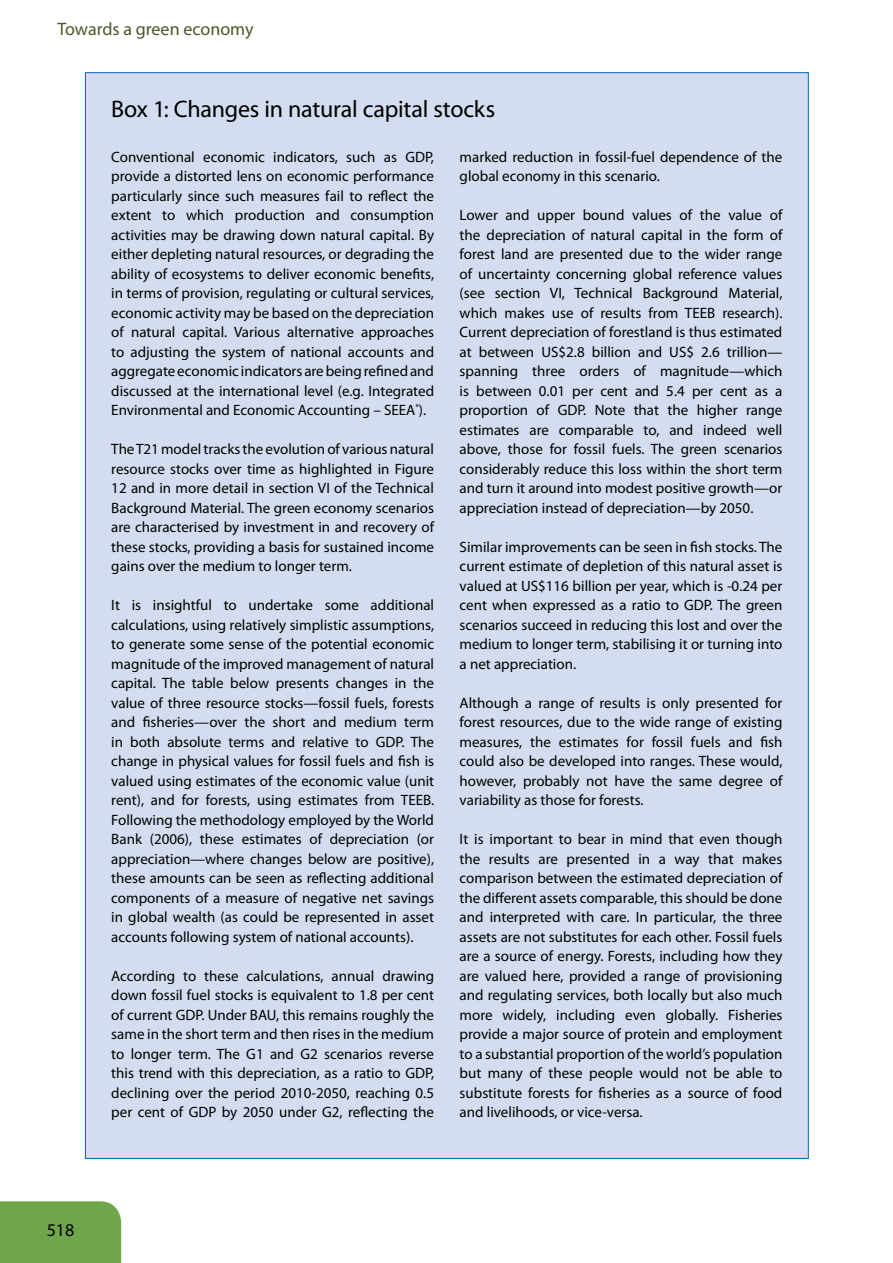
<style>
.page{position:relative;width:893px;height:1263px;background:#fff}
.page>*{position:absolute;margin:0;border:0;box-sizing:border-box;transform-origin:0 0}
.t1{font:24px "Myriad Pro";letter-spacing:-.01em;color:#000}
.t2{font:18px "Myriad Pro";color:#475927}
.t3{font:18px "Myriad Pro";color:#000}
.t4{font:15px/19.5px "Myriad Pro";color:#000;text-align:justify}
</style>
<div class="page">
<div style="left:0;top:1201px;width:121px;height:62px;background:#6fa54b"></div>
<div style="left:85px;top:73px;width:723px;height:1085px;background:#d3ddef"></div>
<p class="t2" style="left:57px;top:18px;width:198px">Towards a green economy</p>
<h1 class="t1" style="left:111px;top:94px;width:385px">Box 1: Changes in natural capital stocks</h1>
<p class="t4" style="left:111px;top:147px;width:324px">Conventional economic indicators, such as GDP, provide a distorted lens on economic performance particularly since such measures fail to reflect the extent to which production and consumption activities may be drawing down natural capital. By either depleting natural resources, or degrading the ability of ecosystems to deliver economic benefits, in terms of provision, regulating or cultural services, economic activity may be based on the depreciation of natural capital. Various alternative approaches to adjusting the system of national accounts and aggregate economic indicators are being refined and discussed at the international level (e.g. Integrated Environmental and Economic Accounting – SEEA<sup>*</sup>).</p>
<p class="t4" style="left:111px;top:439px;width:324px">The T21 model tracks the evolution of various natural resource stocks over time as highlighted in Figure 12 and in more detail in section VI of the Technical Background Material. The green economy scenarios are characterised by investment in and recovery of these stocks, providing a basis for sustained income gains over the medium to longer term.</p>
<p class="t4" style="left:111px;top:595px;width:324px">It is insightful to undertake some additional calculations, using relatively simplistic assumptions, to generate some sense of the potential economic magnitude of the improved management of natural capital. The table below presents changes in the value of three resource stocks—fossil fuels, forests and fisheries—over the short and medium term in both absolute terms and relative to GDP. The change in physical values for fossil fuels and fish is valued using estimates of the economic value (unit rent), and for forests, using estimates from TEEB.<br>Following the methodology employed by the World Bank (2006), these estimates of depreciation (or appreciation—where changes below are positive), these amounts can be seen as reflecting additional components of a measure of negative net savings in global wealth (as could be represented in asset accounts following system of national accounts).</p>
<p class="t4" style="left:111px;top:966px;width:324px">According to these calculations, annual drawing down fossil fuel stocks is equivalent to 1.8 per cent of current GDP. Under BAU, this remains roughly the same in the short term and then rises in the medium to longer term. The G1 and G2 scenarios reverse this trend with this depreciation, as a ratio to GDP, declining over the period 2010-2050, reaching 0.5 per cent of GDP by 2050 under G2, reflecting the</p>
<p class="t4" style="left:460px;top:147px;width:324px">marked reduction in fossil-fuel dependence of the global economy in this scenario.</p>
<p class="t4" style="left:460px;top:205px;width:324px">Lower and upper bound values of the value of the depreciation of natural capital in the form of forest land are presented due to the wider range of uncertainty concerning global reference values (see section VI, Technical Background Material, which makes use of results from TEEB research).<br>Current depreciation of forestland is thus estimated at between US$2.8 billion and US$ 2.6 trillion— spanning three orders of magnitude—which is between 0.01 per cent and 5.4 per cent as a proportion of GDP. Note that the higher range estimates are comparable to, and indeed well above, those for fossil fuels. The green scenarios considerably reduce this loss within the short term and turn it around into modest positive growth—or appreciation instead of depreciation—by 2050.</p>
<p class="t4" style="left:460px;top:537px;width:324px">Similar improvements can be seen in fish stocks. The current estimate of depletion of this natural asset is valued at US$116 billion per year, which is -0.24 per cent when expressed as a ratio to GDP. The green scenarios succeed in reducing this lost and over the medium to longer term, stabilising it or turning into a net appreciation.</p>
<p class="t4" style="left:460px;top:693px;width:324px">Although a range of results is only presented for forest resources, due to the wide range of existing measures, the estimates for fossil fuels and fish could also be developed into ranges. These would, however, probably not have the same degree of variability as those for forests.</p>
<p class="t4" style="left:460px;top:829px;width:324px">It is important to bear in mind that even though the results are presented in a way that makes comparison between the estimated depreciation of the different assets comparable, this should be done and interpreted with care. In particular, the three assets are not substitutes for each other. Fossil fuels are a source of energy. Forests, including how they are valued here, provided a range of provisioning and regulating services, both locally but also much more widely, including even globally. Fisheries provide a major source of protein and employment to a substantial proportion of the world’s population but many of these people would not be able to substitute forests for fisheries as a source of food and livelihoods, or vice-versa.</p>
<p class="t3" style="left:47px;top:1219px;width:29px">518</p>
</div>
